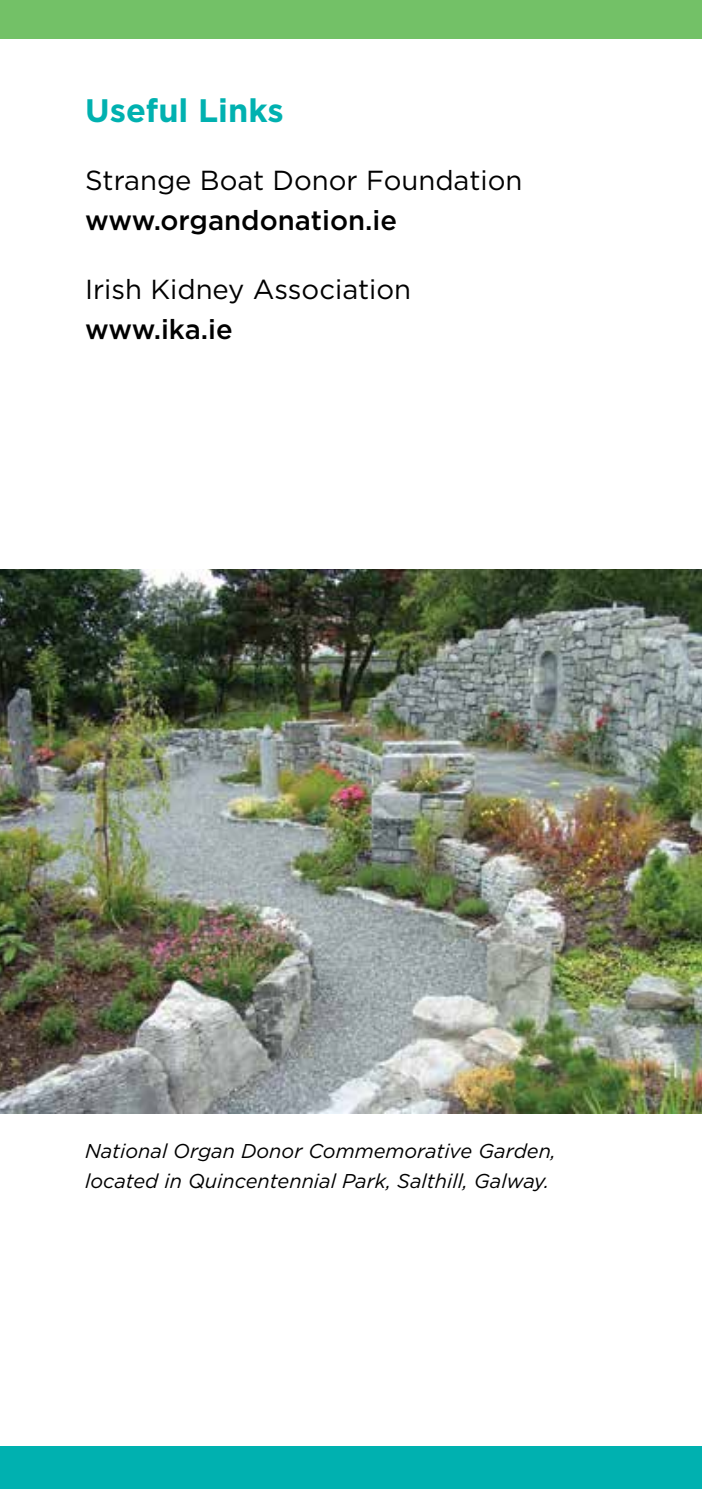
<style>
.page{position:relative;width:702px;height:1489px;background:#fff}
.page>*{position:absolute;margin:0;border:0;box-sizing:border-box;transform-origin:0 0}
.t1{font:700 32.5px "Gotham";color:#00b1b0}
.t2{font:27.5px "Gotham";color:#000}
.t3{font:500 27.5px "Gotham";color:#000}
.t4{font:italic 20px/30px "Gotham";color:#000}
</style>
<div class="page">
<div style="left:0;top:1446px;width:702px;height:42px;background:#00b1b0"></div>
<div style="left:0;top:0;width:702px;height:39px;background:#73c167"></div>
<img style="left:0;top:570px;width:702px;height:543px">
<h1 class="t1" style="left:85px;top:89px;width:200px">Useful Links</h1>
<h2 class="t2" style="left:85px;top:163px;width:439px">Strange Boat Donor Foundation</h2>
<h2 class="t3" style="left:85px;top:202px;width:313px">www.organdonation.ie</h2>
<h2 class="t2" style="left:85px;top:271px;width:327px">Irish Kidney Association</h2>
<h2 class="t3" style="left:85px;top:311px;width:149px">www.ika.ie</h2>
<p class="t4" style="left:85px;top:1134px;width:472px">National Organ Donor Commemorative Garden, located in Quincentennial Park, Salthill, Galway.</p>
</div>
